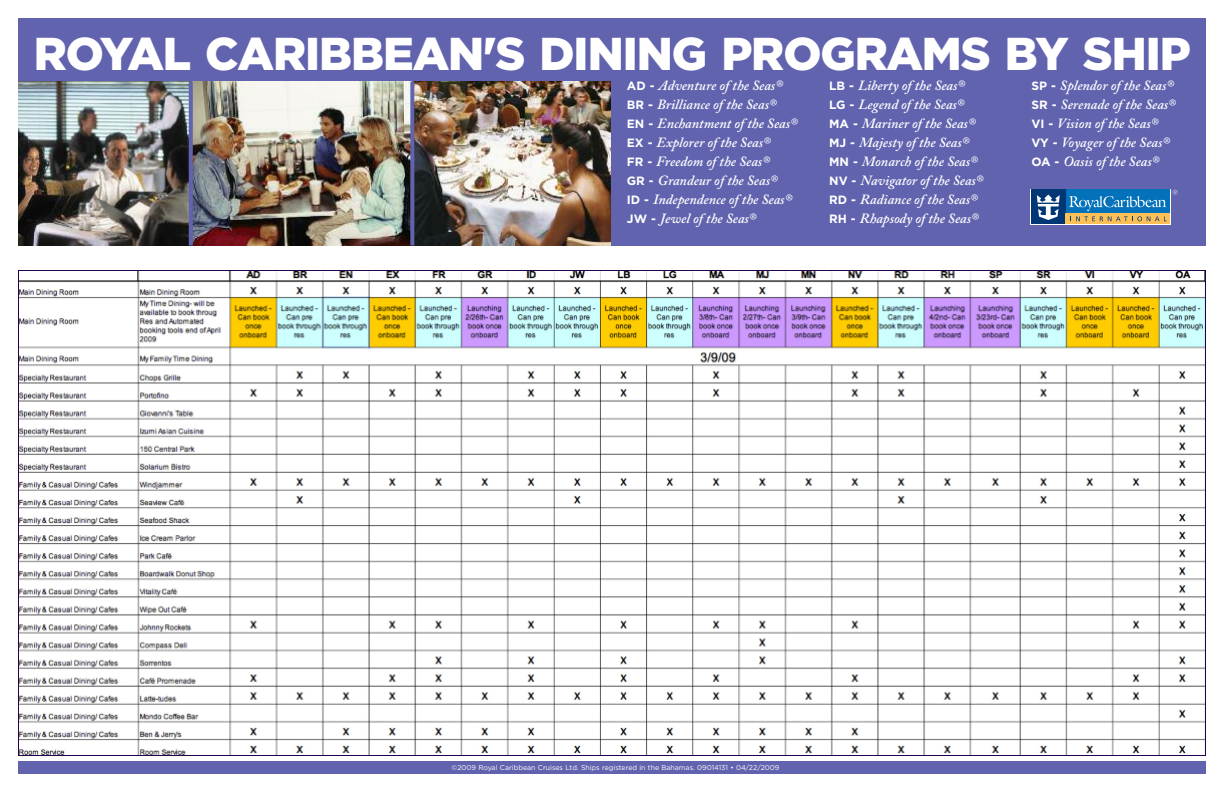
<style>
.page{position:relative;width:1224px;height:792px;background:#fff}
.page>*{position:absolute;margin:0;border:0;box-sizing:border-box;transform-origin:0 0}
.t1{font:900 46px "Gotham";letter-spacing:-.02em;color:#fff}
.t2{font:italic 600 14px/19px "Adobe Caslon Pro";color:#fff}
.t3{font:7px "Gotham";color:#fff}
.s1{font-family:"Gotham";font-weight:700;font-style:normal;font-size:12px}
</style>
<div class="page">
<div style="left:18px;top:18px;width:1188px;height:199px;background:#6163af"></div>
<div style="left:18px;top:762px;width:1188px;height:12px;background:#6163af"></div>
<img style="left:20px;top:272px;width:1184px;height:482px">
<img style="left:193px;top:82px;width:217px;height:163px">
<img style="left:18px;top:82px;width:171px;height:163px">
<img style="left:414px;top:82px;width:197px;height:163px">
<svg style="left:189px;top:82px;width:4px;height:163px"></svg>
<svg style="left:410px;top:82px;width:4px;height:163px"></svg>
<div style="left:611px;top:80px;width:595px;height:165px;background:#6163af"></div>
<svg style="left:1030px;top:189px;width:141px;height:36px"></svg>
<div style="left:1031px;top:190px;width:139px;height:34px;background:#0372bb"></div>
<div style="left:1031px;top:190px;width:34px;height:34px;background:#013775"></div>
<div style="left:1065px;top:213px;width:105px;height:11px;background:#fdc056"></div>
<svg style="left:1037px;top:195px;width:23px;height:25px"></svg>
<svg style="left:1069px;top:196px;width:98px;height:25px"></svg>
<svg style="left:1173px;top:190px;width:4px;height:5px"></svg>
<h1 class="t1" style="left:34px;top:38px;width:1158px">ROYAL CARIBBEAN'S DINING PROGRAMS BY SHIP</h1>
<p class="t2" style="left:627px;top:78px;width:172px"><span class="s1">AD -</span> Adventure of the Seas®<br><span class="s1">BR -</span> Brilliance of the Seas®<br><span class="s1">EN -</span> Enchantment of the Seas®<br><span class="s1">EX -</span> Explorer of the Seas®<br><span class="s1">FR -</span> Freedom of the Seas®<br><span class="s1">GR -</span> Grandeur of the Seas®<br><span class="s1">ID -</span> Independence of the Seas®<br><span class="s1">JW -</span> Jewel of the Seas®</p>
<p class="t2" style="left:829px;top:78px;width:155px"><span class="s1">LB -</span> Liberty of the Seas®<br><span class="s1">LG -</span> Legend of the Seas®<br><span class="s1">MA -</span> Mariner of the Seas®<br><span class="s1">MJ -</span> Majesty of the Seas®<br><span class="s1">MN -</span> Monarch of the Seas®<br><span class="s1">NV -</span> Navigator of the Seas®<br><span class="s1">RD -</span> Radiance of the Seas®<br><span class="s1">RH -</span> Rhapsody of the Seas®</p>
<p class="t2" style="left:1031px;top:78px;width:146px"><span class="s1">SP -</span> Splendor of the Seas®<br><span class="s1">SR -</span> Serenade of the Seas®<br><span class="s1">VI -</span> Vision of the Seas®<br><span class="s1">VY -</span> Voyager of the Seas®<br><span class="s1">OA -</span> Oasis of the Seas®</p>
<p class="t3" style="left:452px;top:765px;width:329px">©2009 Royal Caribbean Cruises Ltd. Ships registered in the Bahamas. 09014131 • 04/22/2009</p>
</div>
